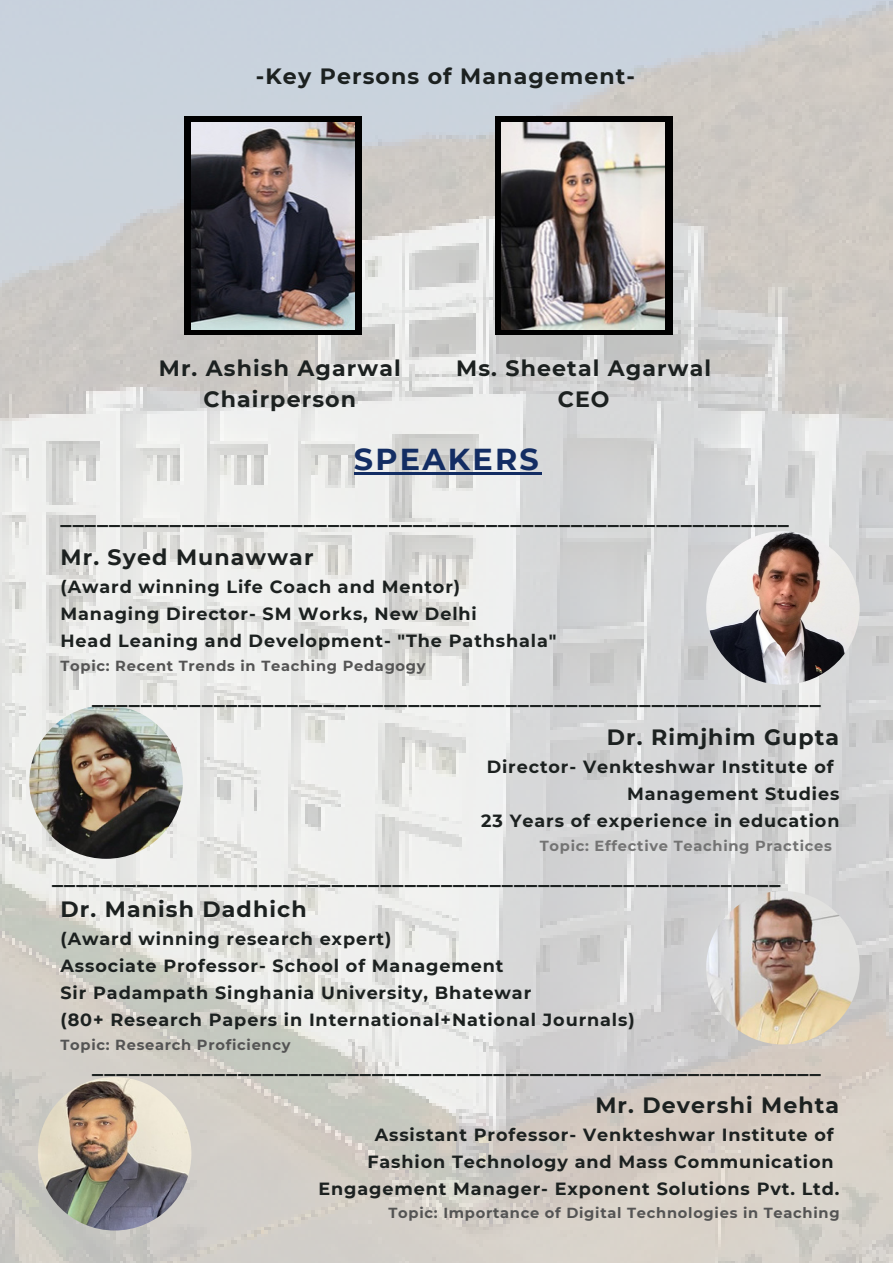
<style>
.page{position:relative;width:893px;height:1264px;background:#fff}
.page>*{position:absolute;margin:0;border:0;box-sizing:border-box;transform-origin:0 0}
.t1{font:700 30.3px "Montserrat";letter-spacing:.075em;color:#132d63}
.t2{font:700 22.05px "Montserrat";letter-spacing:.05em;color:#1c2120}
.t3{font:700 17.55px "Montserrat";letter-spacing:.05em;color:#1c2120}
.t4{font:700 14.55px "Montserrat";letter-spacing:.05em;color:#545454}
.t5{font:700 14.55px "Montserrat";letter-spacing:.05em;color:#737373}
</style>
<div class="page">
<img style="left:0;top:0;width:892px;height:1262px">
<div style="left:184px;top:116px;width:178px;height:219px;background:#000"></div>
<img style="left:191px;top:122px;width:163px;height:207px">
<div style="left:495px;top:116px;width:177px;height:219px;background:#000"></div>
<img style="left:501px;top:122px;width:163px;height:207px">
<img style="left:29px;top:705px;width:154px;height:153px;border-radius:50%">
<img style="left:706px;top:531px;width:153px;height:153px;border-radius:50%">
<img style="left:38px;top:1076px;width:153px;height:154px;border-radius:50%">
<img style="left:706px;top:891px;width:153px;height:153px;border-radius:50%">
<hr style="left:354px;top:472px;width:187px;height:3px;background:#132d63">
<p class="t2" style="left:256px;top:62px;width:380px">-Key Persons of Management-</p>
<p class="t2" style="left:159px;top:355px;width:243px">Mr. Ashish Agarwal</p>
<p class="t2" style="left:203px;top:385px;width:154px">Chairperson</p>
<p class="t2" style="left:456px;top:355px;width:256px">Ms. Sheetal Agarwal</p>
<p class="t2" style="left:557px;top:385px;width:53px">CEO</p>
<p class="t1" style="left:354px;top:441px;width:187px">SPEAKERS</p>
<p class="t2" style="left:61px;top:504px;width:730px">____________________________________________________________</p>
<p class="t2" style="left:61px;top:544px;width:254px">Mr. Syed Munawwar</p>
<p class="t3" style="left:61px;top:576px;width:401px">(Award winning Life Coach and Mentor)</p>
<p class="t3" style="left:61px;top:603px;width:418px">Managing Director- SM Works, New Delhi</p>
<p class="t3" style="left:61px;top:630px;width:497px">Head Leaning and Development- "The Pathshala"</p>
<p class="t4" style="left:61px;top:657px;width:366px">Topic: Recent Trends in Teaching Pedagogy</p>
<p class="t2" style="left:92px;top:683px;width:730px">____________________________________________________________</p>
<p class="t2" style="left:606px;top:724px;width:234px">Dr. Rimjhim Gupta</p>
<p class="t3" style="left:486px;top:756px;width:348px">Director- Venkteshwar Institute of</p>
<p class="t3" style="left:627px;top:783px;width:214px">Management Studies</p>
<p class="t3" style="left:481px;top:810px;width:359px">23 Years of experience in education</p>
<p class="t5" style="left:540px;top:836px;width:293px">Topic: Effective Teaching Practices</p>
<p class="t2" style="left:52px;top:863px;width:730px">____________________________________________________________</p>
<p class="t2" style="left:61px;top:896px;width:247px">Dr. Manish Dadhich</p>
<p class="t3" style="left:61px;top:928px;width:332px">(Award winning research expert)</p>
<p class="t3" style="left:61px;top:955px;width:444px">Associate Professor- School of Management</p>
<p class="t3" style="left:61px;top:982px;width:472px">Sir Padampath Singhania University, Bhatewar</p>
<p class="t3" style="left:61px;top:1009px;width:575px">(80+ Research Papers in International+National Journals)</p>
<p class="t4" style="left:61px;top:1035px;width:231px">Topic: Research Proficiency</p>
<p class="t2" style="left:92px;top:1052px;width:730px">____________________________________________________________</p>
<p class="t2" style="left:595px;top:1091px;width:245px">Mr. Devershi Mehta</p>
<p class="t3" style="left:375px;top:1123px;width:460px">Assistant Professor- Venkteshwar Institute of</p>
<p class="t3" style="left:367px;top:1150px;width:467px">Fashion Technology and Mass Communication</p>
<p class="t3" style="left:318px;top:1177px;width:522px">Engagement Manager- Exponent Solutions Pvt. Ltd.</p>
<p class="t4" style="left:388px;top:1204px;width:452px">Topic: Importance of Digital Technologies in Teaching</p>
</div>
